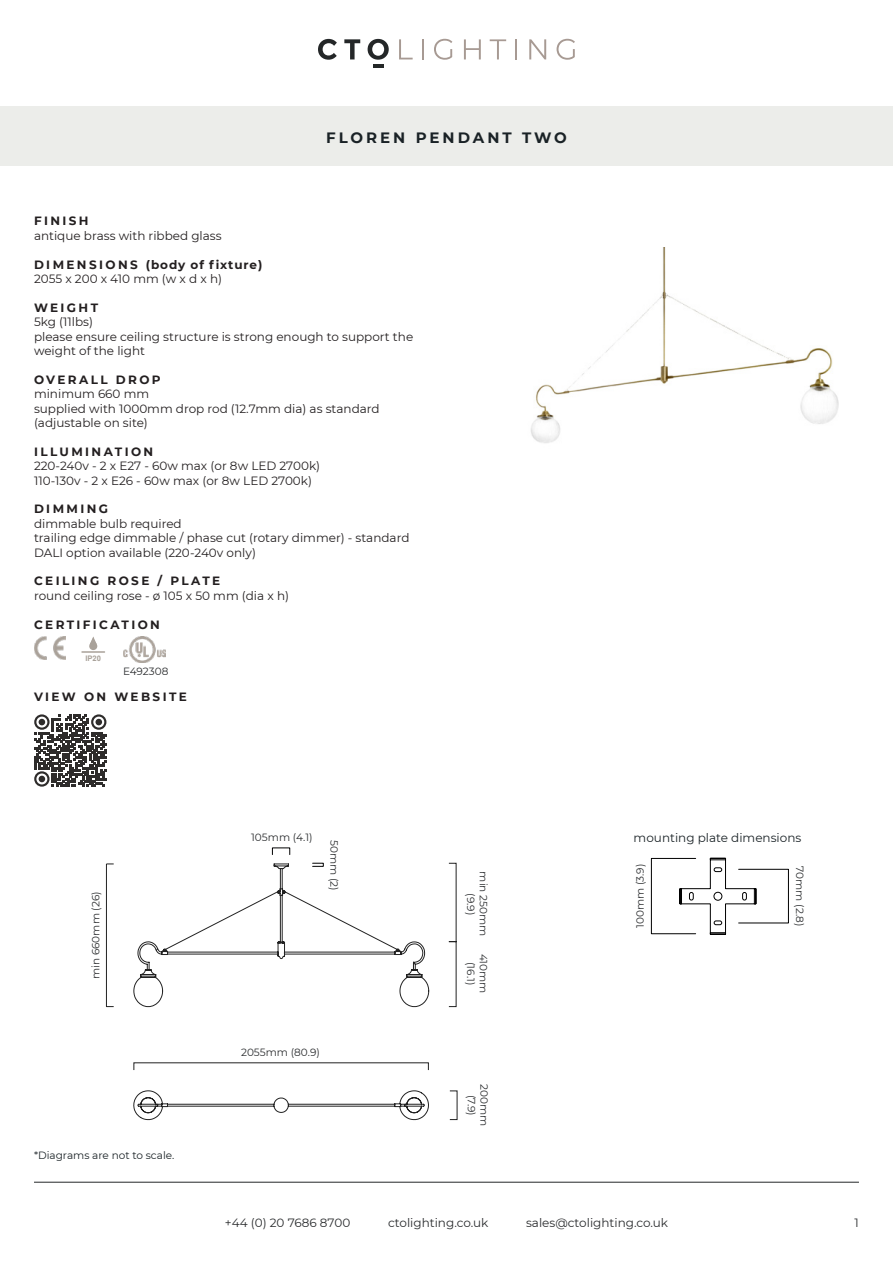
<style>
.page{position:relative;width:893px;height:1263px;background:#fff}
.page>*{position:absolute;margin:0;border:0;box-sizing:border-box;transform-origin:0 0}
.t1{font:700 15px "Montserrat";letter-spacing:.2em;color:#1a2226}
.t2{font:12px/14.4px "Montserrat";color:#231f20}
.t3{font:700 12px "Montserrat";letter-spacing:.2em;color:#231f20}
.t4{font:12px "Montserrat";color:#2a2c2e}
.t5{font:700 12px "Montserrat";letter-spacing:.155em;color:#231f20}
.t6{font:12px "Montserrat";color:#1a2226}
.t7{font:10.5px/12.6px "Montserrat";color:#2a2c2e;text-align:center}
.t8{font:10.5px "Montserrat";color:#1a2226}
.t9{font:700 7.65px "Arial";color:#a9a29a}
</style>
<div class="page">
<hr style="left:34px;top:1182px;width:825px;height:1px;background:#242728">
<hr style="left:373px;top:64px;width:11px;height:4px;background:#242728">
<svg style="left:318px;top:39px;width:19px;height:21px"></svg>
<svg style="left:344px;top:39px;width:16px;height:20px"></svg>
<svg style="left:368px;top:39px;width:21px;height:21px"></svg>
<hr style="left:422px;top:39px;width:2px;height:20px;background:#a79a93">
<svg style="left:434px;top:39px;width:18px;height:21px"></svg>
<svg style="left:464px;top:39px;width:17px;height:20px"></svg>
<svg style="left:490px;top:39px;width:16px;height:20px"></svg>
<hr style="left:515px;top:39px;width:2px;height:20px;background:#a79a93">
<svg style="left:529px;top:39px;width:17px;height:20px"></svg>
<svg style="left:557px;top:39px;width:18px;height:21px"></svg>
<svg style="left:399px;top:39px;width:14px;height:20px"></svg>
<div style="left:0;top:106px;width:893px;height:60px;background:#ecedea"></div>
<img style="left:531px;top:247px;width:308px;height:196px">
<img style="left:34px;top:637px;width:32px;height:22px">
<div style="left:89px;top:642px;width:8px;height:8px;background:#a9a29a;border-radius:50%"></div>
<svg style="left:90px;top:637px;width:7px;height:7px"></svg>
<hr style="left:81px;top:651px;width:24px;height:2px;background:#a9a29a">
<img style="left:124px;top:637px;width:42px;height:25px">
<div style="left:651px;top:858px;width:45px;height:76px;border:1px solid #000"></div>
<div style="left:738px;top:869px;width:51px;height:54px;border:1px solid #000"></div>
<svg style="left:680px;top:858px;width:76px;height:76px"></svg>
<svg style="left:448px;top:862px;width:9px;height:145px"></svg>
<svg style="left:133px;top:863px;width:297px;height:144px"></svg>
<hr style="left:106px;top:864px;width:1px;height:142px;background:#222">
<svg style="left:133px;top:1090px;width:296px;height:30px"></svg>
<div style="left:312px;top:863px;width:12px;height:4px;border:1px solid #000001"></div>
<svg style="left:34px;top:714px;width:73px;height:73px"></svg>
<p class="t1" style="left:326px;top:127px;width:242px">FLOREN PENDANT TWO</p>
<p class="t3" style="left:34px;top:212px;width:56px">FINISH</p>
<p class="t2" style="left:34px;top:228px;width:189px">antique brass with ribbed glass</p>
<p class="t5" style="left:34px;top:256px;width:230px">DIMENSIONS (body of fixture)</p>
<p class="t2" style="left:34px;top:271px;width:190px">2055 x 200 x 410 mm (w x d x h)</p>
<p class="t3" style="left:34px;top:299px;width:66px">WEIGHT</p>
<p class="t2" style="left:34px;top:314px;width:381px">5kg (11lbs)<br>please ensure ceiling structure is strong enough to support the weight of the light</p>
<p class="t3" style="left:34px;top:371px;width:128px">OVERALL DROP</p>
<p class="t2" style="left:34px;top:386px;width:347px">minimum 660 mm<br>supplied with 1000mm drop rod (12.7mm dia) as standard (adjustable on site)</p>
<p class="t3" style="left:34px;top:443px;width:121px">ILLUMINATION</p>
<p class="t2" style="left:34px;top:458px;width:288px">220-240v - 2 x E27 - 60w max (or 8w LED 2700k)<br>110-130v - 2 x E26 - 60w max (or 8w LED 2700k)</p>
<p class="t3" style="left:34px;top:500px;width:76px">DIMMING</p>
<p class="t2" style="left:34px;top:516px;width:377px">dimmable bulb required<br>trailing edge dimmable / phase cut (rotary dimmer) - standard<br>DALI option available (220-240v only)</p>
<p class="t3" style="left:34px;top:572px;width:188px">CEILING ROSE / PLATE</p>
<p class="t2" style="left:34px;top:588px;width:257px">round ceiling rose - ø 105 x 50 mm (dia x h)</p>
<p class="t3" style="left:34px;top:616px;width:127px">CERTIFICATION</p>
<p class="t9" style="left:85px;top:653px;width:17px">IP20</p>
<p class="t7" style="left:123px;top:665px;width:47px">E492308</p>
<p class="t3" style="left:34px;top:688px;width:154px">VIEW ON WEBSITE</p>
<p class="t7" style="left:89px;top:979px;width:89px;rotate:-90deg">min 660mm (26)</p>
<p class="t8" style="left:34px;top:1148px;width:142px">*Diagrams are not to scale.</p>
<p class="t7" style="left:251px;top:830px;width:63px">105mm (4.1)</p>
<p class="t7" style="left:341px;top:840px;width:52px;rotate:90deg">50mm (2)</p>
<p class="t7" style="left:241px;top:1045px;width:80px">2055mm (80.9)</p>
<p class="t6" style="left:634px;top:830px;width:169px">mounting plate dimensions</p>
<p class="t7" style="left:633px;top:928px;width:66px;rotate:-90deg">100mm (3.9)</p>
<p class="t7" style="left:490px;top:871px;width:66px;rotate:90deg">min 250mm</p>
<p class="t7" style="left:806px;top:866px;width:61px;rotate:90deg">70mm (2.8)</p>
<p class="t7" style="left:477px;top:893px;width:23px;rotate:90deg">(9.9)</p>
<p class="t7" style="left:490px;top:954px;width:41px;rotate:90deg">410mm (16.1)</p>
<p class="t7" style="left:491px;top:1084px;width:44px;rotate:90deg">200mm (7.9)</p>
<p class="t4" style="left:225px;top:1214px;width:127px">+44 (0) 20 7686 8700</p>
<p class="t4" style="left:388px;top:1214px;width:102px">ctolighting.co.uk</p>
<p class="t4" style="left:526px;top:1214px;width:143px">sales@ctolighting.co.uk</p>
<p class="t4" style="left:855px;top:1214px;width:6px">1</p>
</div>
